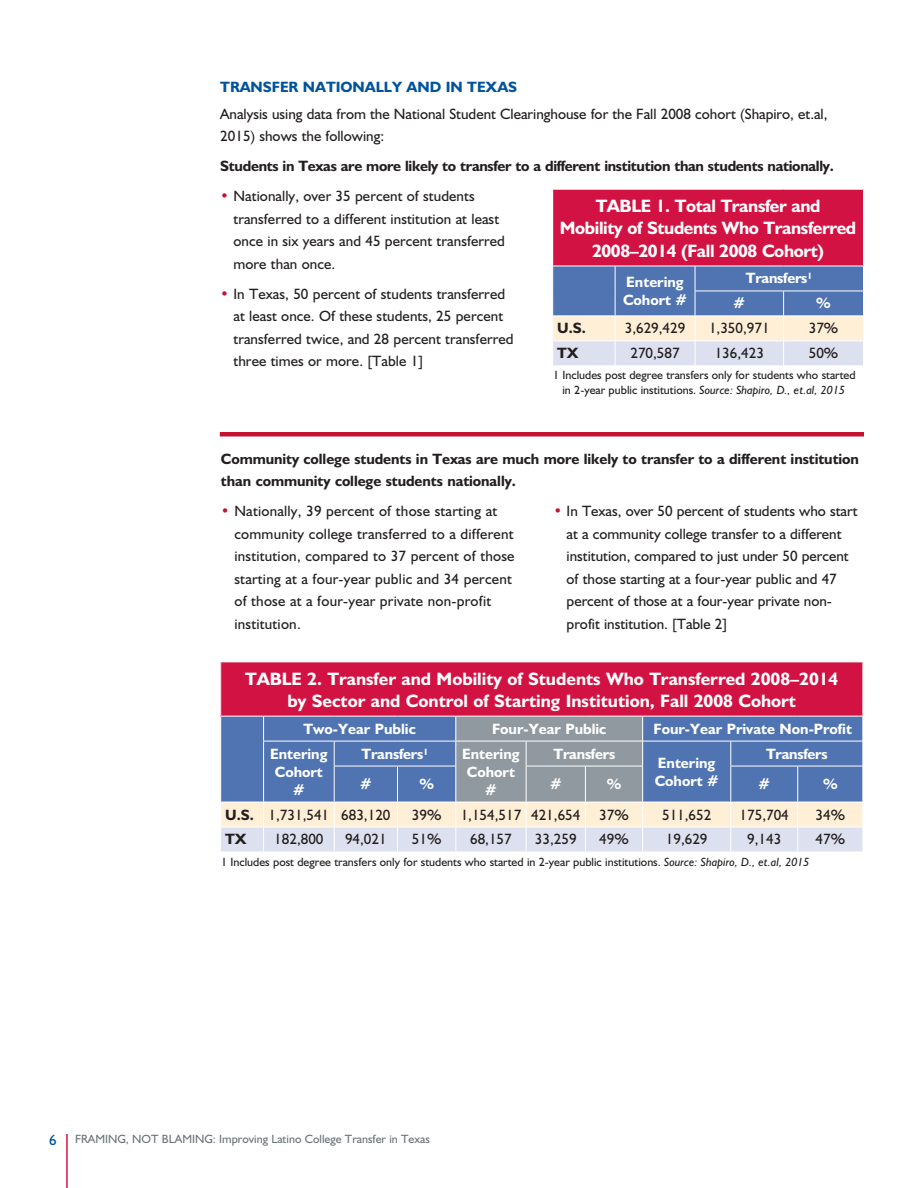
<style>
.page{position:relative;width:918px;height:1188px;background:#fff}
.page>*{position:absolute;margin:0;border:0;box-sizing:border-box;transform-origin:0 0}
.t1{font:700 18px/22.5px "Humanist 521 BT";color:#fff;text-align:center}
.t2{font:700 18px/22.5px "Humanist 521 BT";letter-spacing:-.02em;color:#fff;text-align:center}
.t3{font:15px/22.5px "Humanist 521 BT";letter-spacing:.005em;color:#231f20}
.t4{font:700 15px/22.5px "Humanist 521 BT";letter-spacing:-.005em;color:#231f20}
.t5{font:700 15px/18px "Humanist 521 BT";color:#fff;text-align:center}
.t6{font:700 15px "Humanist 521 BT";color:#00539b}
.t7{font:12px/15px "Humanist 521 BT";color:#231f20;text-align:center}
.t8{font:12px "Humanist 521 BT";color:#6a747b}
.s1{color:#c41230}
.s2{font-style:italic}
.s3{font-weight:700}
.s4{font-size:15px;color:#00539b}
</style>
<div class="page">
<hr style="left:66px;top:1134px;width:2px;height:54px;background:#d21242">
<hr style="left:220px;top:432px;width:644px;height:4px;background:#c41230">
<div style="left:221px;top:662px;width:642px;height:54px;background:#d21242"></div>
<hr style="left:220px;top:662px;width:44px;height:1px;background:#fff">
<hr style="left:264px;top:662px;width:70px;height:1px;background:#fff">
<hr style="left:334px;top:662px;width:63px;height:1px;background:#fff">
<hr style="left:398px;top:662px;width:58px;height:1px;background:#fff">
<hr style="left:456px;top:662px;width:70px;height:1px;background:#fff">
<hr style="left:526px;top:662px;width:59px;height:1px;background:#fff">
<hr style="left:585px;top:662px;width:58px;height:1px;background:#fff">
<hr style="left:643px;top:662px;width:88px;height:1px;background:#fff">
<hr style="left:731px;top:662px;width:67px;height:1px;background:#fff">
<hr style="left:798px;top:662px;width:65px;height:1px;background:#fff">
<hr style="left:862px;top:662px;width:1px;height:54px;background:#fff">
<svg style="left:220px;top:716px;width:643px;height:136px;background:#9aa9c3"></svg>
<div style="left:553px;top:189px;width:311px;height:77px;background:#d21242"></div>
<hr style="left:552px;top:189px;width:63px;height:1px;background:#fff">
<hr style="left:615px;top:189px;width:80px;height:1px;background:#fff">
<hr style="left:695px;top:189px;width:89px;height:1px;background:#fff">
<hr style="left:784px;top:189px;width:80px;height:1px;background:#fff">
<hr style="left:863px;top:190px;width:1px;height:76px;background:#fff">
<svg style="left:552px;top:266px;width:312px;height:99px;background:#a2b1cc"></svg>
<p class="t6" style="left:220px;top:78px;width:298px">TRANSFER NATIONALLY AND IN TEXAS</p>
<p class="t3" style="left:220px;top:102px;width:609px">Analysis using data from the National Student Clearinghouse for the Fall 2008 cohort (Shapiro, et.al,<br>2015) shows the following:</p>
<p class="t4" style="left:220px;top:155px;width:615px">Students in Texas are more likely to transfer to a different institution than students nationally.</p>
<p class="t3" style="left:233px;top:185px;width:273px;text-indent:-13px"><span class="s1">•</span> Nationally, over 35 percent of students transferred to a different institution at least once in six years and 45 percent transferred more than once.</p>
<p class="t3" style="left:233px;top:282px;width:282px;text-indent:-13px"><span class="s1">•</span> In Texas, 50 percent of students transferred at least once. Of these students, 25 percent transferred twice, and 28 percent transferred three times or more. [Table 1]</p>
<p class="t2" style="left:560px;top:194px;width:298px">TABLE 1. Total Transfer and<br>Mobility of Students Who Transferred<br>2008–2014 (Fall 2008 Cohort)</p>
<p class="t5" style="left:623px;top:272px;width:66px;text-align:left">Entering<br>Cohort #</p>
<p class="t5" style="left:746px;top:269px;width:68px">Transfers¹</p>
<p class="t5" style="left:734px;top:294px;width:13px">#</p>
<p class="t5" style="left:816px;top:294px;width:16px">%</p>
<p class="t4" style="left:557px;top:317px;width:30px">U.S.</p>
<p class="t3" style="left:625px;top:317px;width:62px">3,629,429</p>
<p class="t3" style="left:709px;top:317px;width:62px">1,350,971</p>
<p class="t3" style="left:809px;top:317px;width:31px">37%</p>
<p class="t4" style="left:557px;top:342px;width:23px">TX</p>
<p class="t3" style="left:630px;top:342px;width:51px">270,587</p>
<p class="t3" style="left:715px;top:342px;width:51px">136,423</p>
<p class="t3" style="left:809px;top:342px;width:31px">50%</p>
<p class="t7" style="left:553px;top:368px;width:304px">1 Includes post degree transfers only for students who started in 2-year public institutions. <span class="s2">Source: Shapiro, D., et.al, 2015</span></p>
<p class="t4" style="left:221px;top:447px;width:640px">Community college students in Texas are much more likely to transfer to a different institution than community college students nationally.</p>
<p class="t3" style="left:234px;top:500px;width:282px;text-indent:-13px"><span class="s1">•</span> Nationally, 39 percent of those starting at community college transferred to a different institution, compared to 37 percent of those starting at a four-year public and 34 percent of those at a four-year private non-profit institution.</p>
<p class="t3" style="left:567px;top:500px;width:292px;text-indent:-13px"><span class="s1">•</span> In Texas, over 50 percent of students who start at a community college transfer to a different institution, compared to just under 50 percent of those starting at a four-year public and 47 percent of those at a four-year private non&shy;profit institution. [Table 2]</p>
<p class="t1" style="left:245px;top:667px;width:595px">TABLE 2. Transfer and Mobility of Students Who Transferred 2008–2014 by Sector and Control of Starting Institution, Fall 2008 Cohort</p>
<p class="t5" style="left:304px;top:719px;width:114px">Two-Year Public</p>
<p class="t5" style="left:492px;top:719px;width:116px">Four-Year Public</p>
<p class="t5" style="left:654px;top:719px;width:200px">Four-Year Private Non-Profit</p>
<p class="t5" style="left:270px;top:744px;width:59px">Entering<br>Cohort #</p>
<p class="t5" style="left:362px;top:744px;width:68px">Transfers¹</p>
<p class="t5" style="left:462px;top:744px;width:59px">Entering<br>Cohort #</p>
<p class="t5" style="left:554px;top:744px;width:63px">Transfers</p>
<p class="t5" style="left:766px;top:744px;width:63px">Transfers</p>
<p class="t5" style="left:655px;top:753px;width:66px;text-align:left">Entering<br>Cohort #</p>
<p class="t5" style="left:360px;top:775px;width:13px">#</p>
<p class="t5" style="left:419px;top:775px;width:16px">%</p>
<p class="t5" style="left:550px;top:775px;width:13px">#</p>
<p class="t5" style="left:607px;top:775px;width:16px">%</p>
<p class="t5" style="left:759px;top:775px;width:13px">#</p>
<p class="t5" style="left:823px;top:775px;width:16px">%</p>
<p class="t3" style="left:225px;top:803px;width:167px"><span class="s3">U.S.</span> 1,731,541 683,120</p>
<p class="t3" style="left:412px;top:803px;width:31px">39%</p>
<p class="t3" style="left:461px;top:803px;width:121px">1,154,517 421,654</p>
<p class="t3" style="left:599px;top:803px;width:31px">37%</p>
<p class="t3" style="left:662px;top:803px;width:51px">511,652</p>
<p class="t3" style="left:740px;top:803px;width:51px">175,704</p>
<p class="t3" style="left:816px;top:803px;width:31px">34%</p>
<p class="t4" style="left:225px;top:828px;width:23px">TX</p>
<p class="t3" style="left:274px;top:828px;width:51px">182,800</p>
<p class="t3" style="left:345px;top:828px;width:43px">94,021</p>
<p class="t3" style="left:412px;top:828px;width:31px">51%</p>
<p class="t3" style="left:470px;top:828px;width:43px">68,157</p>
<p class="t3" style="left:535px;top:828px;width:43px">33,259</p>
<p class="t3" style="left:599px;top:828px;width:31px">49%</p>
<p class="t3" style="left:666px;top:828px;width:43px">19,629</p>
<p class="t3" style="left:747px;top:828px;width:36px">9,143</p>
<p class="t3" style="left:816px;top:828px;width:31px">47%</p>
<p class="t7" style="left:221px;top:854px;width:590px">1 Includes post degree transfers only for students who started in 2-year public institutions. <span class="s2">Source: Shapiro, D., et.al, 2015</span></p>
<p class="t8" style="left:49px;top:1132px;width:382px"><span class="s4">6</span> FRAMING, NOT BLAMING: Improving Latino College Transfer in Texas</p>
</div>
